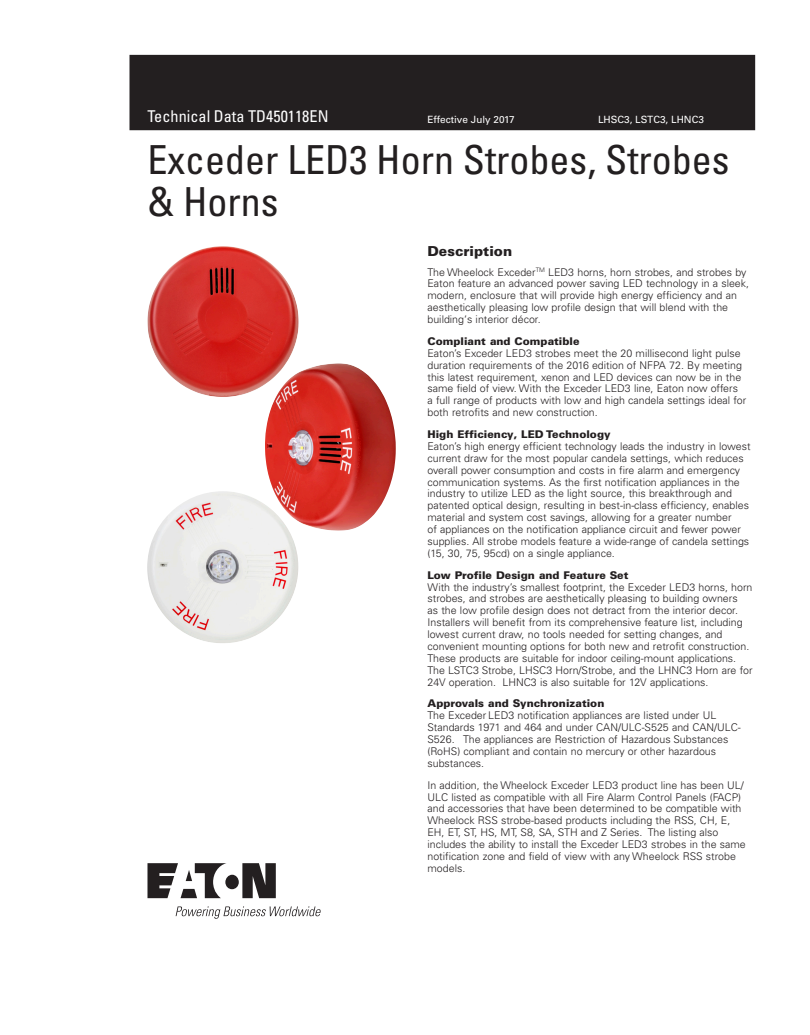
<style>
.page{position:relative;width:810px;height:1035px;background:#fff}
.page>*{position:absolute;margin:0;border:0;box-sizing:border-box;transform-origin:0 0}
._00_Product{font:condensed 40px/42.5px "Univers LT Pro";color:#231f20}
._00_Application{font:condensed 16.25px "Univers LT Pro";color:#fff}
._01_Head1{font:900 13.75px "Univers LT Pro 75";color:#231f20}
._02_Body_Last{font:300 10.62px/11.9px "Univers LT Pro 45";color:#231f20}
.t1{font:10px "Univers LT Pro 55 Roman";color:#fff}
.s1{font-family:"Univers LT Pro 75";font-weight:900}
</style>
<div class="page">
<div style="left:130px;top:55px;width:625px;height:75px;background:#231f20"></div>
<img style="left:147px;top:491px;width:151px;height:152px">
<img style="left:148px;top:246px;width:151px;height:151px">
<img style="left:265px;top:363px;width:131px;height:168px">
<svg style="left:147px;top:863px;width:129px;height:35px"></svg>
<svg style="left:176px;top:906px;width:145px;height:13px"></svg>
<p class="_00_Application" style="left:148px;top:106px;width:183px">Technical Data TD450118EN</p>
<p class="t1" style="left:427px;top:113px;width:89px">Effective July 2017</p>
<p class="t1" style="left:598px;top:113px;width:107px">LHSC3, LSTC3, LHNC3</p>
<p class="_00_Product" style="left:148px;top:138px;width:584px">Exceder LED3 Horn Strobes, Strobes &amp; Horns</p>
<p class="_01_Head1" style="left:428px;top:243px;width:86px">Description</p>
<p class="_02_Body_Last" style="left:428px;top:266px;width:323px">The Wheelock Exceder<sup>TM</sup> LED3 horns, horn strobes, and strobes by Eaton feature an advanced power saving LED technology in a sleek, modern, enclosure that will provide high energy efficiency and an aesthetically pleasing low profile design that will blend with the building‘s interior décor.</p>
<p class="_02_Body_Last" style="left:428px;top:335px;width:320px"><span class="s1">Compliant and Compatible<br></span>Eaton’s Exceder LED3 strobes meet the 20 millisecond light pulse duration requirements of the 2016 edition of NFPA 72. By meeting this latest requirement, xenon and LED devices can now be in the same field of view. With the Exceder LED3 line, Eaton now offers<br>a full range of products with low and high candela settings ideal for both retrofits and new construction.</p>
<p class="_02_Body_Last" style="left:428px;top:428px;width:325px"><span class="s1">High Efficiency, LED Technology<br></span>Eaton’s high energy efficient technology leads the industry in lowest current draw for the most popular candela settings, which reduces overall power consumption and costs in fire alarm and emergency communication systems. As the first notification appliances in the industry to utilize LED as the light source, this breakthrough and patented optical design, resulting in best-in-class efficiency, enables material and system cost savings, allowing for a greater number<br>of appliances on the notification appliance circuit and fewer power supplies. All strobe models feature a wide-range of candela settings (15, 30, 75, 95cd) on a single appliance.</p>
<p class="_02_Body_Last" style="left:428px;top:569px;width:327px"><span class="s1">Low Profile Design and Feature Set<br></span>With the industry’s smallest footprint, the Exceder LED3 horns, horn strobes, and strobes are aesthetically pleasing to building owners<br>as the low profile design does not detract from the interior decor.<br>Installers will benefit from its comprehensive feature list, including lowest current draw, no tools needed for setting changes, and convenient mounting options for both new and retrofit construction.<br>These products are suitable for indoor ceiling-mount applications.<br>The LSTC3 Strobe, LHSC3 Horn/Strobe, and the LHNC3 Horn are for 24V operation. LHNC3 is also suitable for 12V applications.</p>
<p class="_02_Body_Last" style="left:428px;top:698px;width:315px"><span class="s1">Approvals and Synchronization<br></span>The Exceder LED3 notification appliances are listed under UL Standards 1971 and 464 and under CAN/ULC-S525 and CAN/ULC-S526. The appliances are Restriction of Hazardous Substances (RoHS) compliant and contain no mercury or other hazardous substances.</p>
<p class="_02_Body_Last" style="left:428px;top:779px;width:320px">In addition, the Wheelock Exceder LED3 product line has been UL/ ULC listed as compatible with all Fire Alarm Control Panels (FACP) and accessories that have been determined to be compatible with Wheelock RSS strobe-based products including the RSS, CH, E, EH, ET, ST, HS, MT, S8, SA, STH and Z Series. The listing also includes the ability to install the Exceder LED3 strobes in the same notification zone and field of view with any Wheelock RSS strobe models.</p>
</div>
